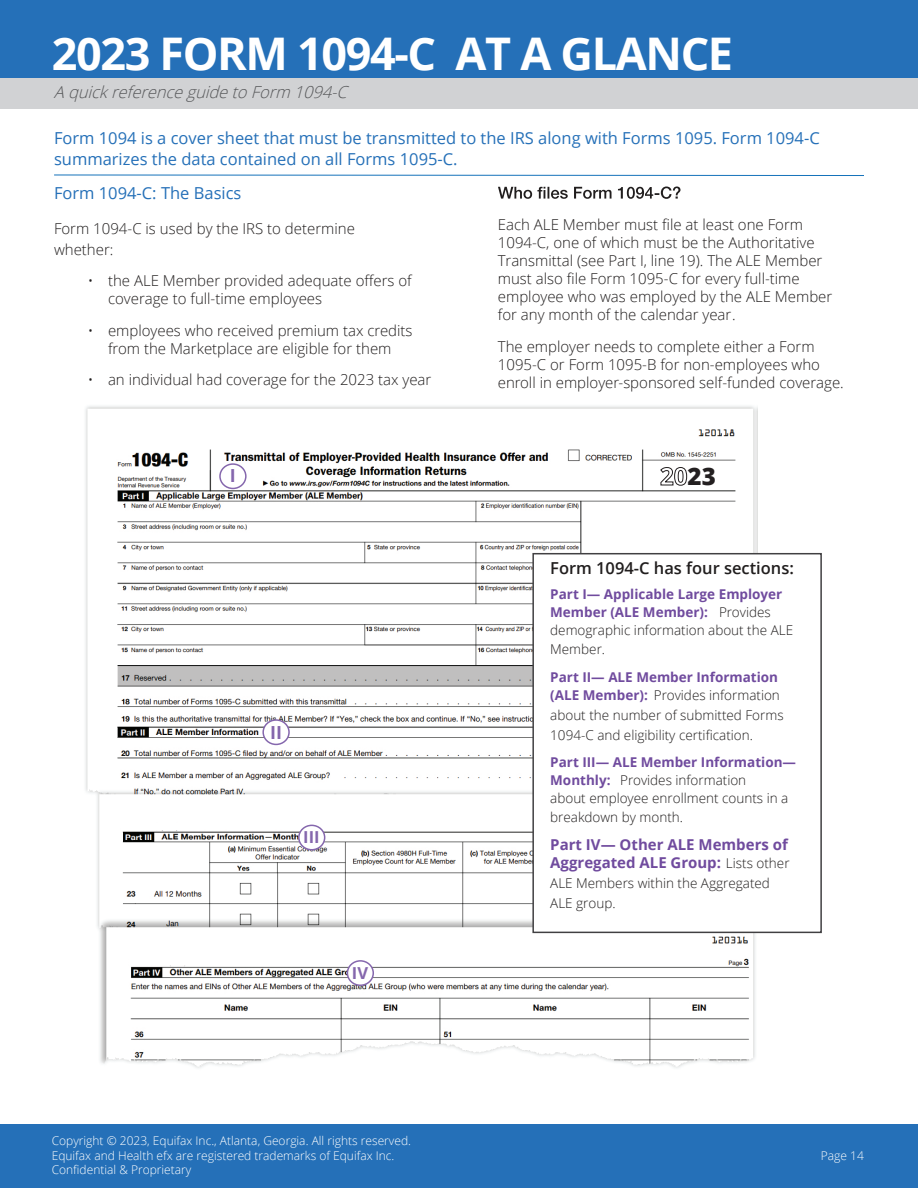
<style>
.page{position:relative;width:918px;height:1188px;background:#fff}
.page>*{position:absolute;margin:0;border:0;box-sizing:border-box;transform-origin:0 0}
.t1{font:700 45px "Open Sans";letter-spacing:-.03em;color:#fff}
.t2{font:800 24.15px "Open Sans";color:#231f20}
.t3{font:700 18px "Open Sans";color:#8567ad}
.t4{font:16.5px/21px "Open Sans";color:#2570b8}
.t5{font:italic 300 16.5px "Open Sans";color:#57585a}
.t6{font:600 16.5px "Open Sans";color:#211e1e}
.t7{font:700 16.5px "Open Sans";color:#8567ad}
.t8{font:300 15px/18px "Open Sans";color:#211e1e}
.t9{font:700 15px/18.6px "Open Sans";color:#704b9e}
.t10{font:300 13.5px/19.4px "Open Sans";color:#211e1e}
.t11{font:700 13.5px/18px "Open Sans";color:#704b9e}
.t12{font:300 12px/14.4px "Open Sans";color:#fff}
.s1{font-weight:300;color:#211e1e}
.s2{font-weight:700;color:#704b9e}
.s3{font-weight:300;font-size:13.5px;color:#211e1e}
</style>
<div class="page">
<div style="left:0;top:0;width:918px;height:84px;background:#2570b8"></div>
<div style="left:0;top:78px;width:918px;height:30px;background:#d1d2d4"></div>
<div style="left:0;top:1124px;width:918px;height:64px;background:#2570b8"></div>
<svg style="left:54px;top:175px;width:810px;height:1px"></svg>
<svg style="left:498px;top:187px;width:182px;height:12px"></svg>
<img style="left:85px;top:406px;width:672px;height:662px">
<div style="left:220px;top:464px;width:26px;height:24px;background:#fff;border-radius:50%"></div>
<div style="left:219px;top:463px;width:28px;height:26px;border:2px solid #8567ad;border-radius:50%"></div>
<div style="left:263px;top:720px;width:26px;height:24px;background:#fff;border-radius:50%"></div>
<div style="left:262px;top:719px;width:28px;height:26px;border:2px solid #8567ad;border-radius:50%"></div>
<div style="left:299px;top:825px;width:26px;height:25px;background:#fff;border-radius:50%"></div>
<div style="left:298px;top:825px;width:27px;height:25px;border:2px solid #8567ad;border-radius:50%"></div>
<div style="left:347px;top:961px;width:26px;height:24px;background:#fff;border-radius:50%"></div>
<div style="left:347px;top:960px;width:27px;height:26px;border:2px solid #8567ad;border-radius:50%"></div>
<div style="left:532px;top:553px;width:290px;height:380px;background:#fff;border:2px solid #414042"></div>
<div style="left:662px;top:463px;width:54px;height:25px;background:#fff"></div>
<div style="left:120px;top:822px;width:61px;height:8px;background:#fff"></div>
<div style="left:129px;top:957px;width:61px;height:9px;background:#fff"></div>
<svg style="left:660px;top:466px;width:28px;height:20px"></svg>
<h1 class="t1" style="left:52px;top:22px;width:683px">2023 FORM 1094-C AT A GLANCE</h1>
<p class="t5" style="left:54px;top:81px;width:300px">AquickreferenceguidetoForm 1094-C</p>
<p class="t4" style="left:54px;top:127px;width:767px">Form 1094 is a cover sheet that must be transmitted to the IRS along with Forms 1095. Form 1094-C summarizes the data contained on all Forms 1095-C.</p>
<p class="t4" style="left:54px;top:182px;width:189px">Form 1094-C: The Basics</p>
<p class="t8" style="left:54px;top:217px;width:302px;line-height:21px">Form 1094-C is used by the IRS to determine whether:</p>
<p class="t8" style="left:108px;top:271px;width:305px;text-indent:-20px">• the ALE Member provided adequate offers of coverage to full-time employees</p>
<p class="t8" style="left:88px;top:321px;width:326px;text-align:center">• employees who received premium tax credits from the Marketplace are eligible for them</p>
<p class="t8" style="left:88px;top:370px;width:345px">• an individual had coverage for the 2023 tax year</p>
<p class="t8" style="left:498px;top:215px;width:336px">Each ALE Member must file at least one Form 1094-C, one of which must be the Authoritative Transmittal (see Part I, line 19). The ALE Member must also file Form 1095-C for every full-time employee who was employed by the ALE Member for any month of the calendar year.</p>
<p class="t8" style="left:498px;top:337px;width:348px">The employer needs to complete either a Form<br>1095-C or Form 1095-B for non-employees who enroll in employer-sponsored self-funded coverage.</p>
<p class="t3" style="left:230px;top:463px;width:7px">I</p>
<p class="t3" style="left:270px;top:720px;width:13px">II</p>
<p class="t7" style="left:303px;top:826px;width:18px">III</p>
<p class="t7" style="left:352px;top:962px;width:18px">IV</p>
<p class="t12" style="left:52px;top:1134px;width:361px">Copyright © 2023, Equifax Inc., Atlanta, Georgia. All rights reserved.<br>Equifax and Health efx are registered trademarks of Equifax Inc.<br>Confidential &amp; Proprietary</p>
<h2 class="t2" style="left:688px;top:458px;width:30px">23</h2>
<p class="t6" style="left:550px;top:557px;width:245px">Form 1094-C has four sections:</p>
<p class="t11" style="left:550px;top:585px;width:244px">Part I— Applicable Large Employer<br>Member (ALE Member): <span class="s1">Provides demographic information about the ALE</span></p>
<p class="t10" style="left:550px;top:667px;width:235px"><span class="s2">Part II— ALE Member Information (ALE Member):</span> Provides information about the number of submitted Forms 1094-C and eligibility certification.</p>
<p class="t10" style="left:550px;top:753px;width:247px;line-height:18.1px"><span class="s2">Part III— ALE Member Information—<br>Monthly:</span> Provides information<br>about employee enrollment counts in a breakdown by month.</p>
<p class="t9" style="left:550px;top:835px;width:241px">Part IV— Other ALE Members of<br>Aggregated ALE Group: <span class="s3">Lists other</span></p>
<p class="t10" style="left:550px;top:873px;width:221px;line-height:20.1px">ALE Members within the Aggregated<br>ALE group.</p>
<p class="t10" style="left:550px;top:639px;width:56px">Member.</p>
<p class="t12" style="left:821px;top:1148px;width:45px">Page 14</p>
</div>
